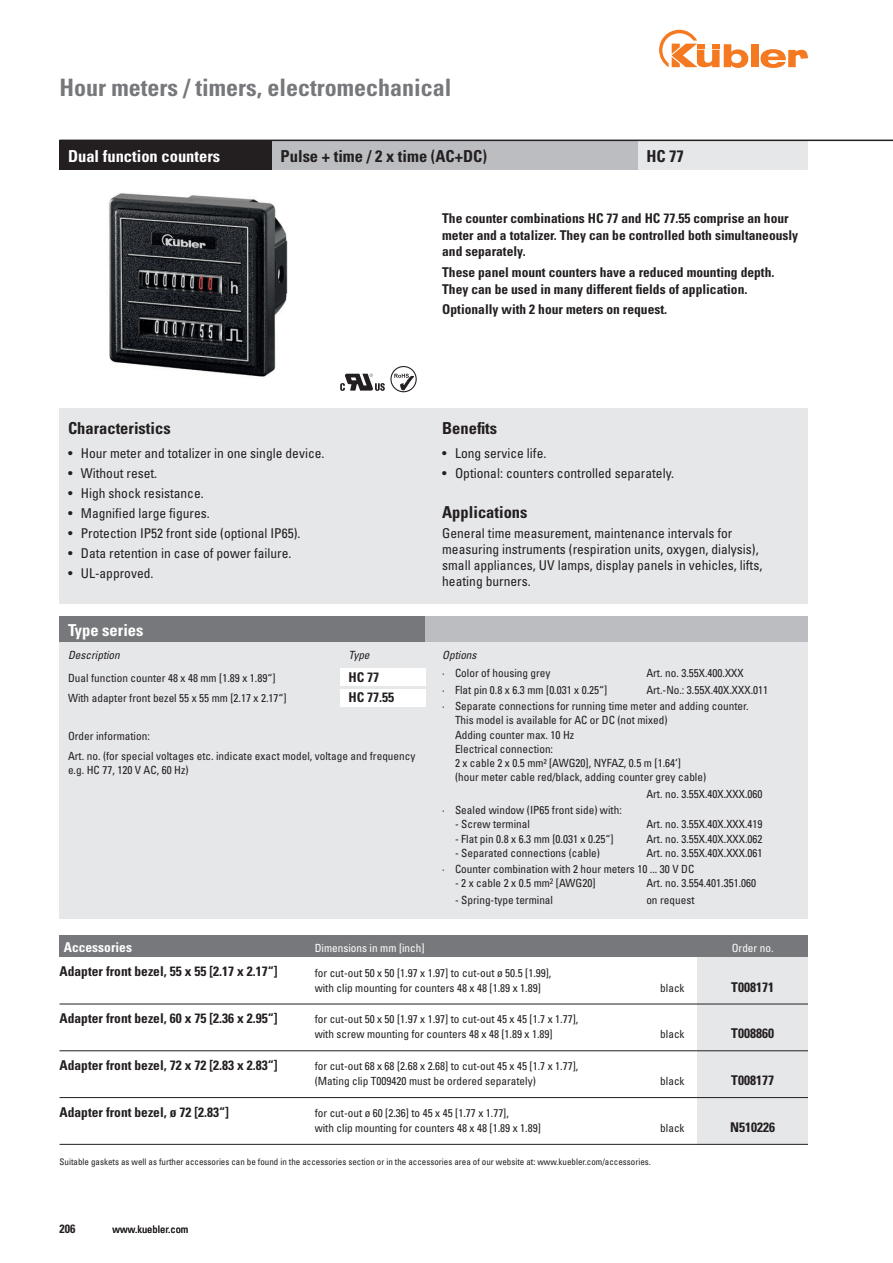
<style>
.page{position:relative;width:893px;height:1263px;background:#fff}
.page>*{position:absolute;margin:0;border:0;box-sizing:border-box;transform-origin:0 0}
.t1{font:700 condensed 24px "Univers";color:#76787b}
.Bestellschlüssel{font:700 condensed 16.5px "Univers";color:#231f20}
.Head_weiß{font:700 condensed 16.5px "Univers";color:#231f20}
.Head_weiß-2{font:700 condensed 16.5px "Univers";color:#fff}
.Head_schwarz{font:700 condensed 16.5px "Univers";color:#fff}
.Bestellschlüssel-2{font:condensed 13.5px/15.8px "Univers";color:#231f20}
._9_Text_fett{font:700 condensed 13.5px/16.5px "Univers";color:#231f20}
.Bestellschlüssel-3{font:700 condensed 13.5px "Univers";color:#231f20}
.Bestellschlüssel-4{font:700 condensed 13.5px "Univers";color:#fff}
.t2{font:700 condensed 12px "Univers";color:#231f20}
.Bestellschlüssel-5{font:condensed 11.25px/14.2px "Univers";color:#231f20}
.Bestellschlüssel-6{font:condensed 11.25px/14.2px "Univers LT Std";color:#231f20}
.Bestellschlüssel-7{font:condensed 11.25px "Univers";color:#fff}
.Bestellschlüssel-8{font:italic condensed 11.25px "Univers LT Std";color:#231f20}
.t3{font:condensed 10.5px "Univers";color:#231f20}
.Fußnote{font:condensed 9px "Univers";color:#231f20}
</style>
<div class="page">
<div style="left:751px;top:44px;width:7px;height:23px;background:#f47921"></div>
<svg style="left:760px;top:49px;width:48px;height:19px"></svg>
<svg style="left:659px;top:30px;width:89px;height:38px"></svg>
<div style="left:60px;top:408px;width:748px;height:196px;background:#e6e7e9"></div>
<svg style="left:340px;top:366px;width:77px;height:26px"></svg>
<div style="left:60px;top:617px;width:748px;height:301px;background:#e6e7e9"></div>
<div style="left:340px;top:669px;width:85px;height:17px;background:#fff"></div>
<div style="left:340px;top:689px;width:85px;height:17px;background:#fff"></div>
<div style="left:425px;top:617px;width:383px;height:25px;background:#bcbdc0"></div>
<div style="left:697px;top:957px;width:111px;height:188px;background:#e6e7e9"></div>
<hr style="left:60px;top:1004px;width:748px;height:1px;background:#231f20">
<hr style="left:60px;top:1050px;width:748px;height:1px;background:#231f20">
<hr style="left:60px;top:1097px;width:748px;height:1px;background:#231f20">
<hr style="left:60px;top:1144px;width:748px;height:1px;background:#231f20">
<img style="left:109px;top:193px;width:179px;height:184px">
<div style="left:60px;top:617px;width:365px;height:25px;background:#76787b"></div>
<div style="left:60px;top:935px;width:748px;height:22px;background:#76787b"></div>
<div style="left:60px;top:140px;width:212px;height:30px;background:#231f20"></div>
<div style="left:638px;top:140px;width:170px;height:30px;background:#e6e7e9"></div>
<div style="left:272px;top:140px;width:366px;height:30px;background:#bcbdc0"></div>
<hr style="left:60px;top:140px;width:833px;height:1px;background:#231f20">
<p class="t1" style="left:60px;top:72px;width:393px">Hour meters / timers, electromechanical</p>
<p class="Head_weiß-2" style="left:68px;top:146px;width:154px">Dual function counters</p>
<p class="Head_weiß" style="left:281px;top:146px;width:208px">Pulse + time / 2 x time (AC+DC)</p>
<p class="Head_weiß" style="left:646px;top:146px;width:39px">HC 77</p>
<p class="_9_Text_fett" style="left:442px;top:210px;width:358px">The counter combinations HC 77 and HC 77.55 comprise an hour meter and a totalizer. They can be controlled both simultaneously and separately.</p>
<p class="_9_Text_fett" style="left:442px;top:264px;width:334px">These panel mount counters have a reduced mounting depth.<br>They can be used in many different fields of application.</p>
<p class="_9_Text_fett" style="left:442px;top:301px;width:226px">Optionally with 2 hour meters on request.</p>
<p class="Bestellschlüssel" style="left:68px;top:418px;width:104px">Characteristics</p>
<p class="Bestellschlüssel-2" style="left:68px;top:445px;width:258px">• Hour meter and totalizer in one single device.</p>
<p class="Bestellschlüssel-2" style="left:68px;top:465px;width:91px">• Without reset.</p>
<p class="Bestellschlüssel-2" style="left:68px;top:485px;width:137px">• High shock resistance.</p>
<p class="Bestellschlüssel-2" style="left:68px;top:505px;width:143px">• Magnified large figures.</p>
<p class="Bestellschlüssel-2" style="left:68px;top:525px;width:234px">• Protection IP52 front side (optional IP65).</p>
<p class="Bestellschlüssel-2" style="left:68px;top:545px;width:225px">• Data retention in case of power failure.</p>
<p class="Bestellschlüssel-2" style="left:68px;top:565px;width:87px">• UL-approved.</p>
<p class="Head_schwarz" style="left:68px;top:620px;width:77px">Type series</p>
<p class="Bestellschlüssel-8" style="left:68px;top:648px;width:53px">Description</p>
<p class="Bestellschlüssel-8" style="left:349px;top:648px;width:23px">Type</p>
<p class="Bestellschlüssel-5" style="left:68px;top:670px;width:209px">Dual function counter 48 x 48 mm [1.89 x 1.89“]</p>
<p class="Bestellschlüssel-3" style="left:349px;top:668px;width:32px">HC 77</p>
<p class="Bestellschlüssel-5" style="left:68px;top:691px;width:220px">With adapter front bezel 55 x 55 mm [2.17 x 2.17“]</p>
<p class="Bestellschlüssel-3" style="left:349px;top:689px;width:47px">HC 77.55</p>
<p class="Bestellschlüssel-6" style="left:68px;top:728px;width:83px">Order information:</p>
<p class="Bestellschlüssel-6" style="left:68px;top:749px;width:349px">Art. no. (for special voltages etc. indicate exact model, voltage and frequency e.g. HC 77, 120 V AC, 60 Hz)</p>
<p class="Bestellschlüssel" style="left:442px;top:418px;width:56px">Benefits</p>
<p class="Bestellschlüssel-2" style="left:442px;top:445px;width:106px">• Long service life.</p>
<p class="Bestellschlüssel-2" style="left:442px;top:465px;width:233px">• Optional: counters controlled separately.</p>
<p class="Bestellschlüssel" style="left:442px;top:502px;width:87px">Applications</p>
<p class="Bestellschlüssel-2" style="left:442px;top:525px;width:322px">General time measurement, maintenance intervals for measuring instruments (respiration units, oxygen, dialysis), small appliances, UV lamps, display panels in vehicles, lifts, heating burners.</p>
<p class="Bestellschlüssel-8" style="left:442px;top:648px;width:36px">Options</p>
<p class="Bestellschlüssel-5" style="left:442px;top:666px;width:110px">· Color of housing grey</p>
<p class="Bestellschlüssel-5" style="left:646px;top:666px;width:99px">Art. no. 3.55X.400.XXX</p>
<p class="Bestellschlüssel-5" style="left:442px;top:682px;width:167px">· Flat pin 0.8 x 6.3 mm [0.031 x 0.25“]</p>
<p class="Bestellschlüssel-5" style="left:646px;top:682px;width:123px">Art.-No.: 3.55X.40X.XXX.011</p>
<p class="Bestellschlüssel-5" style="left:455px;top:699px;width:295px;text-indent:-13px">· Separate connections for running time meter and adding counter.<br>This model is available for AC or DC (not mixed)<br>Adding counter max. 10 Hz<br>Electrical connection:<br>2 x cable 2 x 0.5 mm² [AWG20], NYFAZ, 0.5 m [1.64‘]<br>(hour meter cable red/black, adding counter grey cable)</p>
<p class="Bestellschlüssel-5" style="left:646px;top:786px;width:118px">Art. no. 3.55X.40X.XXX.060</p>
<p class="Bestellschlüssel-5" style="left:442px;top:803px;width:181px">· Sealed window (IP65 front side) with:</p>
<p class="Bestellschlüssel-5" style="left:455px;top:817px;width:76px">- Screw terminal</p>
<p class="Bestellschlüssel-5" style="left:646px;top:817px;width:118px">Art. no. 3.55X.40X.XXX.419</p>
<p class="Bestellschlüssel-5" style="left:455px;top:831px;width:160px">- Flat pin 0.8 x 6.3 mm [0.031 x 0.25“]</p>
<p class="Bestellschlüssel-5" style="left:646px;top:831px;width:118px">Art. no. 3.55X.40X.XXX.062</p>
<p class="Bestellschlüssel-5" style="left:455px;top:845px;width:146px">- Separated connections (cable)</p>
<p class="Bestellschlüssel-5" style="left:646px;top:845px;width:118px">Art. no. 3.55X.40X.XXX.061</p>
<p class="Bestellschlüssel-5" style="left:442px;top:862px;width:254px">· Counter combination with 2 hour meters 10 ... 30 V DC</p>
<p class="Bestellschlüssel-5" style="left:455px;top:876px;width:142px">- 2 x cable 2 x 0.5 mm<sup>2</sup> [AWG20]</p>
<p class="Bestellschlüssel-5" style="left:646px;top:876px;width:111px">Art. no. 3.554.401.351.060</p>
<p class="Bestellschlüssel-5" style="left:455px;top:892px;width:100px">- Spring-type terminal</p>
<p class="Bestellschlüssel-5" style="left:646px;top:892px;width:50px">on request</p>
<p class="Bestellschlüssel-4" style="left:64px;top:938px;width:70px">Accessories</p>
<p class="Bestellschlüssel-7" style="left:315px;top:940px;width:111px">Dimensions in mm [inch]</p>
<p class="Bestellschlüssel-7" style="left:732px;top:940px;width:43px">Order no.</p>
<p class="Bestellschlüssel-3" style="left:60px;top:963px;width:220px">Adapter front bezel, 55 x 55 [2.17 x 2.17“]</p>
<p class="Bestellschlüssel-3" style="left:60px;top:1010px;width:220px">Adapter front bezel, 60 x 75 [2.36 x 2.95“]</p>
<p class="Bestellschlüssel-3" style="left:60px;top:1057px;width:220px">Adapter front bezel, 72 x 72 [2.83 x 2.83“]</p>
<p class="Bestellschlüssel-3" style="left:60px;top:1103px;width:171px">Adapter front bezel, ø 72 [2.83“]</p>
<p class="Bestellschlüssel-5" style="left:315px;top:965px;width:238px;line-height:15px">for cut-out 50 x 50 [1.97 x 1.97] to cut-out ø 50.5 [1.99], with clip mounting for counters 48 x 48 [1.89 x 1.89]</p>
<p class="Bestellschlüssel-5" style="left:315px;top:1012px;width:265px;line-height:15px">for cut-out 50 x 50 [1.97 x 1.97] to cut-out 45 x 45 [1.7 x 1.77], with screw mounting for counters 48 x 48 [1.89 x 1.89]</p>
<p class="Bestellschlüssel-5" style="left:315px;top:1058px;width:265px;line-height:15px">for cut-out 68 x 68 [2.68 x 2.68] to cut-out 45 x 45 [1.7 x 1.77], (Mating clip T009420 must be ordered separately)</p>
<p class="Bestellschlüssel-5" style="left:315px;top:1105px;width:228px;line-height:15px">for cut-out ø 60 [2.36] to 45 x 45 [1.77 x 1.77],<br>with clip mounting for counters 48 x 48 [1.89 x 1.89]</p>
<p class="Fußnote" style="left:60px;top:1156px;width:593px">Suitable gaskets as well as further accessories can be found in the accessories section or in the accessories area of our website at: www.kuebler.com/accessories.</p>
<p class="Bestellschlüssel-5" style="left:660px;top:980px;width:26px">black</p>
<p class="Bestellschlüssel-3" style="left:731px;top:978px;width:44px">T008171</p>
<p class="Bestellschlüssel-5" style="left:660px;top:1027px;width:26px">black</p>
<p class="Bestellschlüssel-3" style="left:731px;top:1025px;width:44px">T008860</p>
<p class="Bestellschlüssel-5" style="left:660px;top:1074px;width:26px">black</p>
<p class="Bestellschlüssel-3" style="left:731px;top:1072px;width:44px">T008177</p>
<p class="Bestellschlüssel-5" style="left:660px;top:1121px;width:26px">black</p>
<p class="Bestellschlüssel-3" style="left:730px;top:1119px;width:46px">N510226</p>
<p class="t2" style="left:60px;top:1221px;width:17px">206</p>
<p class="t3" style="left:113px;top:1223px;width:77px">www.kuebler.com</p>
</div>
